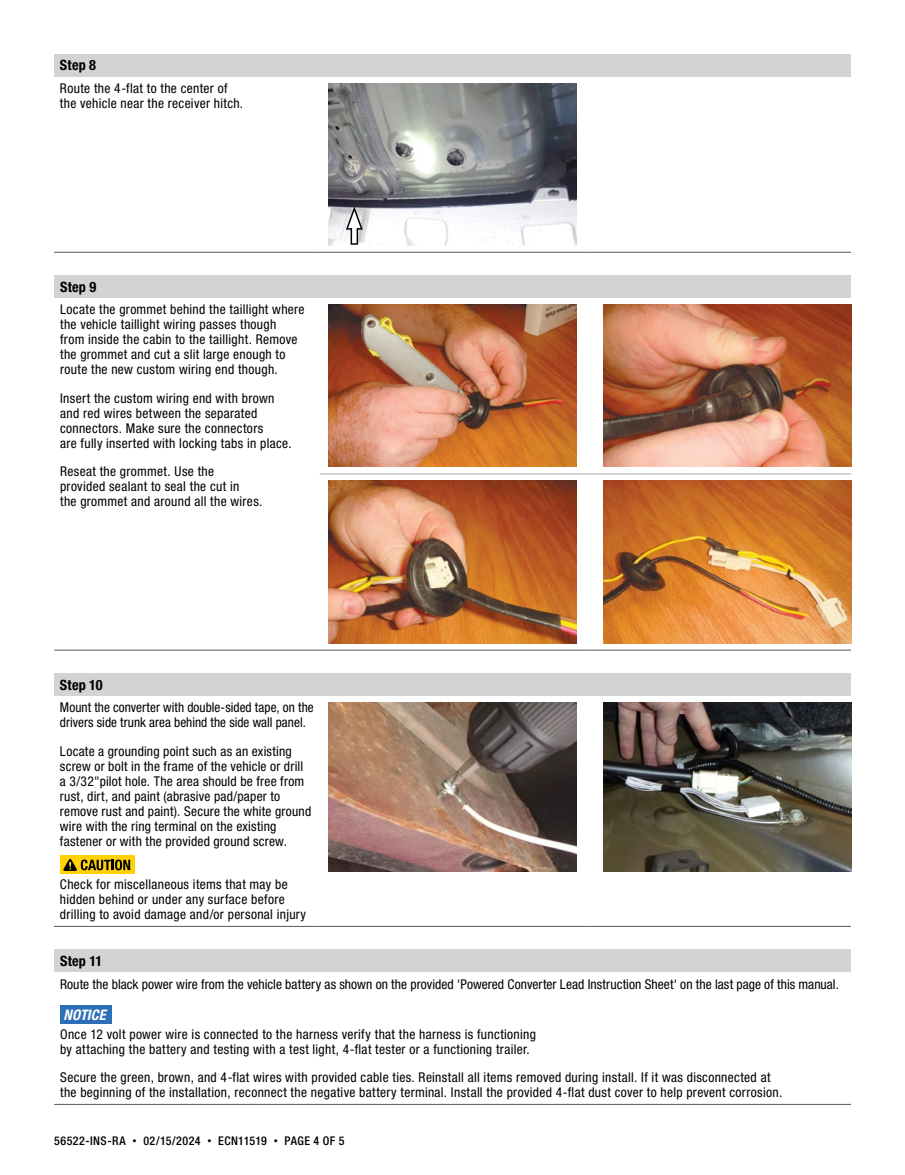
<style>
.page{position:relative;width:905px;height:1175px;background:#fff}
.page>*{position:absolute;margin:0;border:0;box-sizing:border-box;transform-origin:0 0}
.t1{font:italic 700 condensed 14.55px "Helvetica Neue LT Std";letter-spacing:.02em;color:#fff}
.t2{font:700 condensed 14.25px "Helvetica Neue LT Std";letter-spacing:.015em;color:#000}
.t3{font:condensed 13.5px/15px "Helvetica Neue LT Std";letter-spacing:.02em;color:#000}
.t4{font:500 condensed 12px "Helvetica Neue LT Std";letter-spacing:.04em;color:#000}
.s1{font-family:"DINOT";font-weight:400;font-stretch:normal;font-size:9px}
</style>
<div class="page">
<div style="left:54px;top:54px;width:796px;height:22px;background:#d1d3d4"></div>
<hr style="left:54px;top:252px;width:266px;height:1px;background:#58595b">
<hr style="left:320px;top:252px;width:265px;height:1px;background:#58595b">
<hr style="left:585px;top:252px;width:265px;height:1px;background:#58595b">
<img style="left:329px;top:83px;width:247px;height:162px">
<div style="left:54px;top:276px;width:797px;height:22px;background:#d1d3d4"></div>
<hr style="left:320px;top:649px;width:265px;height:1px;background:#58595b">
<hr style="left:585px;top:649px;width:266px;height:1px;background:#58595b">
<hr style="left:54px;top:649px;width:266px;height:1px;background:#58595b">
<hr style="left:320px;top:473px;width:265px;height:1px;background:#a7a9ac">
<hr style="left:585px;top:473px;width:266px;height:1px;background:#a7a9ac">
<img style="left:329px;top:305px;width:247px;height:162px">
<img style="left:603px;top:305px;width:248px;height:162px">
<img style="left:329px;top:481px;width:247px;height:162px">
<img style="left:603px;top:481px;width:248px;height:162px">
<div style="left:54px;top:673px;width:796px;height:22px;background:#d1d3d4"></div>
<hr style="left:54px;top:926px;width:266px;height:1px;background:#58595b">
<hr style="left:320px;top:926px;width:265px;height:1px;background:#58595b">
<hr style="left:585px;top:926px;width:265px;height:1px;background:#58595b">
<div style="left:60px;top:855px;width:74px;height:19px;background:#fed109"></div>
<svg style="left:63px;top:859px;width:67px;height:12px"></svg>
<img style="left:329px;top:702px;width:247px;height:169px">
<img style="left:603px;top:702px;width:248px;height:169px">
<div style="left:54px;top:949px;width:797px;height:22px;background:#d1d3d4"></div>
<hr style="left:54px;top:1104px;width:797px;height:1px;background:#58595b">
<div style="left:60px;top:1005px;width:52px;height:18px;background:#2d6fb7"></div>
<svg style="left:346px;top:206px;width:17px;height:39px"></svg>
<p class="t2" style="left:60px;top:56px;width:38px">Step 8</p>
<p class="t3" style="left:60px;top:80px;width:185px">Route the 4-flat to the center of the vehicle near the receiver hitch.</p>
<p class="t2" style="left:60px;top:278px;width:38px">Step 9</p>
<p class="t3" style="left:60px;top:302px;width:246px">Locate the grommet behind the taillight where the vehicle taillight wiring passes though<br>from inside the cabin to the taillight. Remove the grommet and cut a slit large enough to route the new custom wiring end though.</p>
<p class="t3" style="left:60px;top:390px;width:233px">Insert the custom wiring end with brown and red wires between the separated connectors. Make sure the connectors<br>are fully inserted with locking tabs in place.</p>
<p class="t3" style="left:60px;top:464px;width:204px">Reseat the grommet. Use the provided sealant to seal the cut in<br>the grommet and around all the wires.</p>
<p class="t2" style="left:60px;top:676px;width:44px">Step 10</p>
<p class="t3" style="left:60px;top:700px;width:255px">Mount the converter with double-sided tape, on the drivers side trunk area behind the side wall panel.</p>
<p class="t3" style="left:60px;top:743px;width:253px">Locate a grounding point such as an existing screw or bolt in the frame of the vehicle or drill a 3/32"pilot hole. The area should be free from rust, dirt, and paint (abrasive pad/paper to remove rust and paint). Secure the white ground wire with the ring terminal on the existing fastener or with the provided ground screw.</p>
<p class="t3" style="left:60px;top:877px;width:247px">Check for miscellaneous items that may be hidden behind or under any surface before drilling to avoid damage and/or personal injury</p>
<p class="t2" style="left:60px;top:952px;width:44px">Step 11</p>
<p class="t3" style="left:60px;top:976px;width:780px">Route the black power wire from the vehicle battery as shown on the provided 'Powered Converter Lead Instruction Sheet' on the last page of this manual.</p>
<p class="t1" style="left:64px;top:1005px;width:44px">NOTICE</p>
<p class="t3" style="left:60px;top:1026px;width:477px">Once 12 volt power wire is connected to the harness verify that the harness is functioning by attaching the battery and testing with a test light, 4-flat tester or a functioning trailer.</p>
<p class="t3" style="left:60px;top:1070px;width:723px">Secure the green, brown, and 4-flat wires with provided cable ties. Reinstall all items removed during install. If it was disconnected at the beginning of the installation, reconnect the negative battery terminal. Install the provided 4-flat dust cover to help prevent corrosion.</p>
<p class="t4" style="left:54px;top:1133px;width:292px">56522-INS-RA <span class="s1">•</span> 02/15/2024 <span class="s1">•</span> ECN11519 <span class="s1">•</span> PAGE 4 OF 5</p>
</div>
